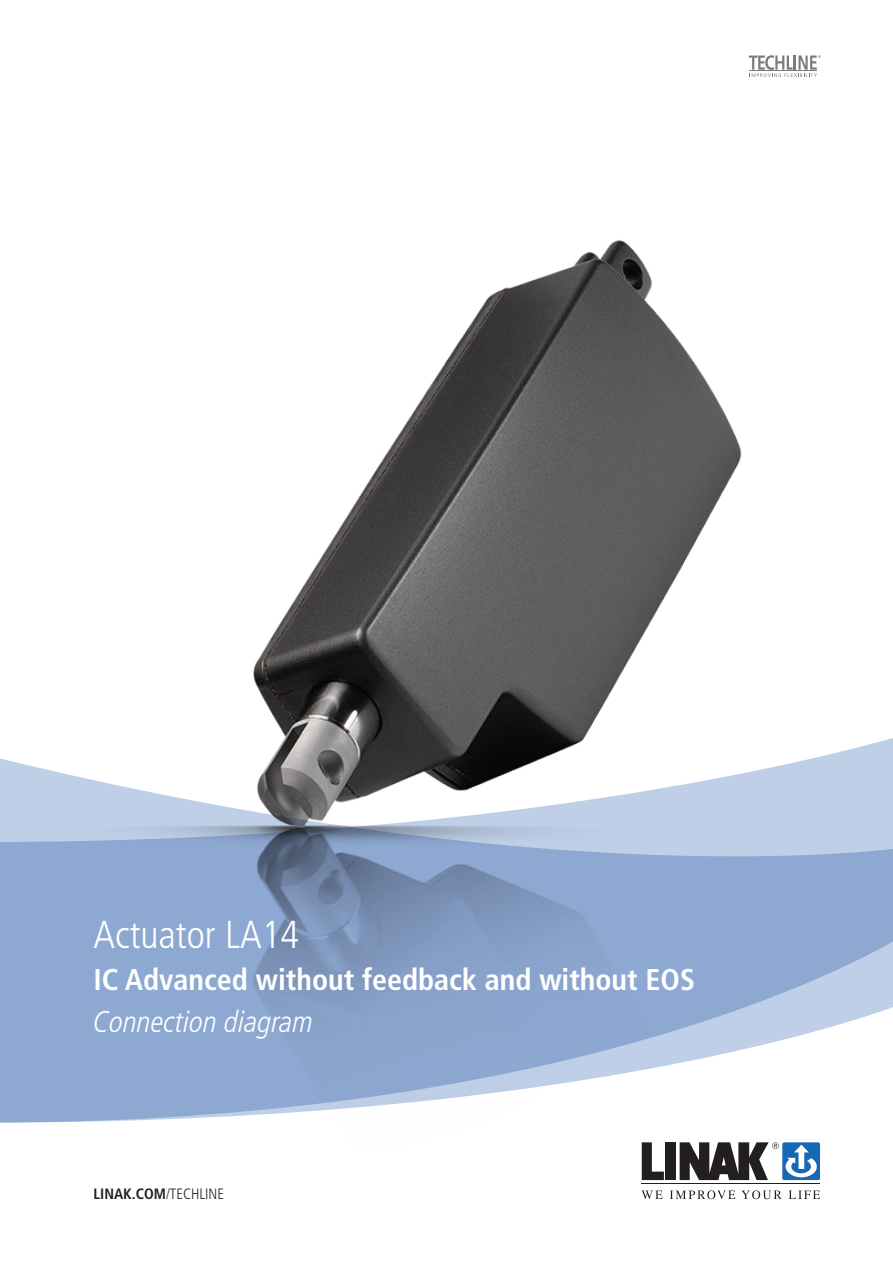
<style>
.page{position:relative;width:893px;height:1263px;background:#fff}
.page>*{position:absolute;margin:0;border:0;box-sizing:border-box;transform-origin:0 0}
.t1{font:300 condensed 39px "Frutiger LT Pro";color:#fff}
._24_pkt_overskrift{font:700 condensed 30px/42px "Frutiger LT Pro";color:#fff}
.t2{font:700 condensed 15px "Frutiger LT Pro";color:#231f20}
.s1{font-weight:300;font-style:italic}
.s2{font-weight:300}
</style>
<div class="page">
<svg style="left:766px;top:1190px;width:16px;height:9px"></svg>
<svg style="left:789px;top:1190px;width:31px;height:9px"></svg>
<hr style="left:642px;top:1183px;width:178px;height:1px;background:#231f20">
<svg style="left:766px;top:1142px;width:54px;height:38px"></svg>
<img style="left:253px;top:240px;width:513px;height:960px">
<svg style="left:253px;top:734px;width:640px;height:21px"></svg>
<svg style="left:0;top:755px;width:893px;height:368px;fill:#8da8d1"></svg>
<svg style="left:749px;top:55px;width:72px;height:22px"></svg>
<p class="t1" style="left:94px;top:912px;width:207px">Actuator LA14</p>
<p class="_24_pkt_overskrift" style="left:94px;top:958px;width:603px">IC Advanced without feedback and without EOS<br><span class="s1">Connection diagram</span></p>
<p class="t2" style="left:94px;top:1185px;width:132px">LINAK.COM<span class="s2">/TECHLINE</span></p>
</div>
